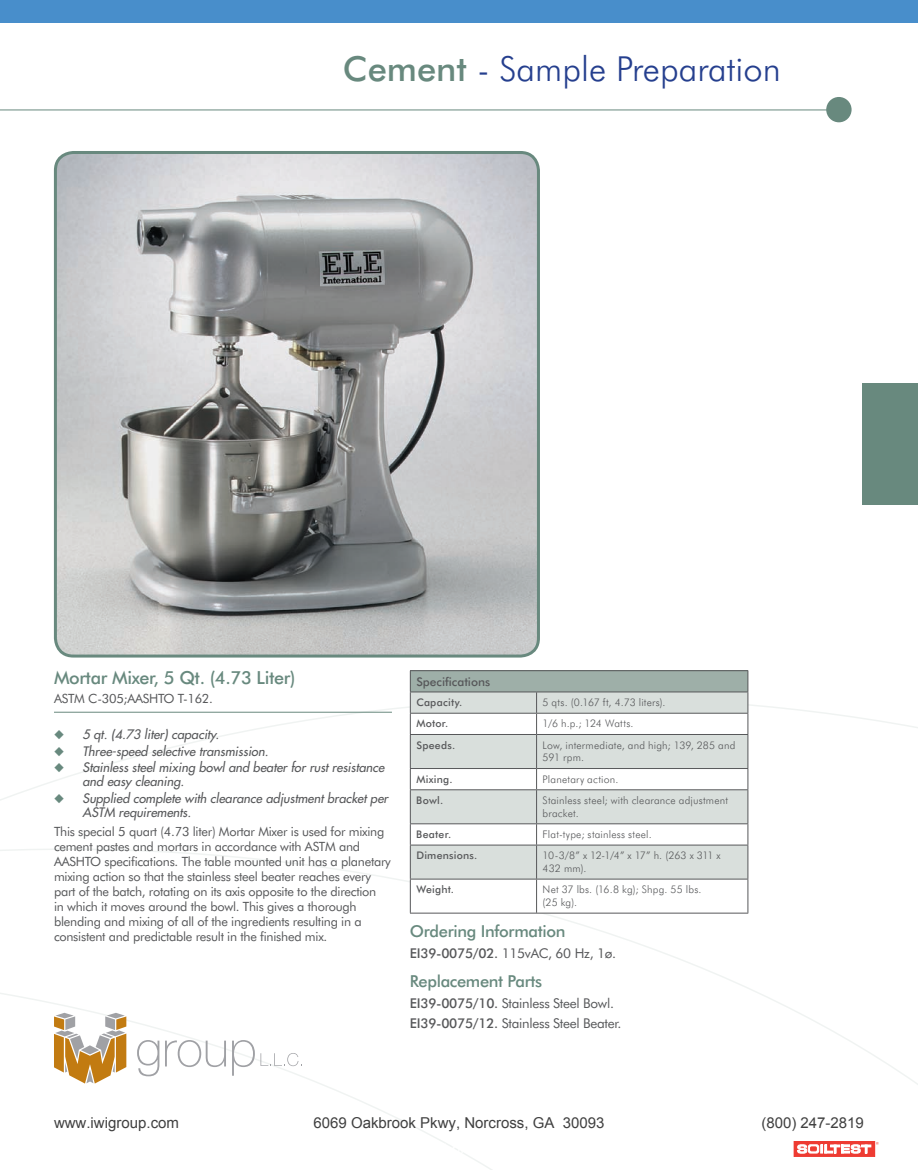
<style>
.page{position:relative;width:918px;height:1170px;background:#fff}
.page>*{position:absolute;margin:0;border:0;box-sizing:border-box;transform-origin:0 0}
.t1{font:300 34.5px "Futura BT";color:#253f8e}
.BODY{font:500 18px "Futura BT";letter-spacing:-.02em;color:#68897e}
.Ordering{font:500 16.5px "Futura BT";letter-spacing:-.02em;color:#68897e}
.t2{font:15px "Arial";color:#404040}
.E_NUMBERS{font:13.5px "Futura BT";letter-spacing:-.02em;color:#57585a}
.BODY-2{font:12.75px/15px "Futura BT";letter-spacing:-.02em;color:#57585a}
.Bullets{font:italic 12.75px/14.2px "Futura";color:#57585a}
.sub_head{font:12.75px "Futura BT";letter-spacing:-.02em;color:#57585a}
.t3{font:500 12px "Futura BT";color:#57585a}
.Table_body{font:300 10.5px/12.8px "Futura BT";letter-spacing:.02em;color:#57585a}
.Table_body-2{font:500 10.5px "Futura BT";letter-spacing:.02em;color:#57585a}
.s1{font-weight:500;color:#68897e}
.s2{color:#68897e}
.s3{font-weight:500}
</style>
<div class="page">
<svg style="left:0;top:751px;width:918px;height:419px"></svg>
<hr style="left:0;top:1127px;width:1px;height:43px;background:#68897e">
<div style="left:862px;top:383px;width:56px;height:121px;background:#68897e"></div>
<hr style="left:0;top:110px;width:839px;height:1px;background:#68897e">
<div style="left:826px;top:97px;width:26px;height:25px;background:#68897e;border-radius:50%"></div>
<svg style="left:796px;top:1143px;width:77px;height:11px"></svg>
<div style="left:794px;top:1141px;width:81px;height:15px;border:1px solid #ee3b32"></div>
<svg style="left:797px;top:1142px;width:82px;height:11px"></svg>
<div style="left:0;top:0;width:918px;height:23px;background:#488ecb"></div>
<hr style="left:54px;top:712px;width:338px;height:1px;background:#68897e">
<div style="left:410px;top:670px;width:338px;height:22px;background:#9eafa8"></div>
<svg style="left:411px;top:692px;width:337px;height:21px;background:#d4d9d7"></svg>
<svg style="left:411px;top:714px;width:337px;height:198px;fill:#d9dfdc"></svg>
<hr style="left:410px;top:670px;width:338px;height:1px;background:#57585a">
<svg style="left:536px;top:692px;width:1px;height:42px"></svg>
<svg style="left:748px;top:671px;width:1px;height:63px"></svg>
<hr style="left:536px;top:735px;width:1px;height:33px;background:#57585a">
<hr style="left:748px;top:735px;width:1px;height:33px;background:#57585a">
<svg style="left:536px;top:769px;width:1px;height:20px"></svg>
<svg style="left:748px;top:769px;width:1px;height:20px"></svg>
<hr style="left:536px;top:790px;width:1px;height:33px;background:#57585a">
<hr style="left:748px;top:790px;width:1px;height:33px;background:#57585a">
<svg style="left:536px;top:824px;width:1px;height:20px"></svg>
<svg style="left:748px;top:824px;width:1px;height:20px"></svg>
<hr style="left:536px;top:845px;width:1px;height:33px;background:#57585a">
<hr style="left:748px;top:845px;width:1px;height:33px;background:#57585a">
<hr style="left:536px;top:879px;width:1px;height:33px;background:#57585a">
<hr style="left:748px;top:879px;width:1px;height:33px;background:#57585a">
<hr style="left:410px;top:691px;width:127px;height:1px;background:#57585a">
<hr style="left:537px;top:691px;width:211px;height:1px;background:#57585a">
<hr style="left:410px;top:713px;width:127px;height:1px;background:#57585a">
<svg style="left:410px;top:671px;width:1px;height:63px"></svg>
<hr style="left:537px;top:713px;width:211px;height:1px;background:#57585a">
<hr style="left:410px;top:734px;width:127px;height:1px;background:#57585a">
<hr style="left:410px;top:735px;width:1px;height:33px;background:#57585a">
<hr style="left:537px;top:734px;width:211px;height:1px;background:#57585a">
<hr style="left:410px;top:768px;width:127px;height:1px;background:#57585a">
<svg style="left:410px;top:769px;width:1px;height:20px"></svg>
<hr style="left:537px;top:768px;width:211px;height:1px;background:#57585a">
<hr style="left:410px;top:789px;width:127px;height:1px;background:#57585a">
<hr style="left:410px;top:790px;width:1px;height:33px;background:#57585a">
<hr style="left:537px;top:789px;width:211px;height:1px;background:#57585a">
<hr style="left:410px;top:823px;width:127px;height:1px;background:#57585a">
<svg style="left:410px;top:824px;width:1px;height:20px"></svg>
<hr style="left:537px;top:823px;width:211px;height:1px;background:#57585a">
<hr style="left:410px;top:844px;width:127px;height:1px;background:#57585a">
<hr style="left:410px;top:845px;width:1px;height:33px;background:#57585a">
<hr style="left:537px;top:844px;width:211px;height:1px;background:#57585a">
<hr style="left:410px;top:878px;width:127px;height:1px;background:#57585a">
<hr style="left:410px;top:879px;width:1px;height:33px;background:#57585a">
<hr style="left:537px;top:878px;width:211px;height:1px;background:#57585a">
<hr style="left:410px;top:912px;width:338px;height:1px;background:#57585a">
<img style="left:55px;top:152px;width:483px;height:504px;border-radius:18px">
<div style="left:54px;top:151px;width:486px;height:506px;border:3px solid #68897e;border-radius:18px"></div>
<svg style="left:137px;top:1040px;width:22px;height:36px"></svg>
<svg style="left:165px;top:1040px;width:61px;height:27px"></svg>
<svg style="left:232px;top:1040px;width:70px;height:35px"></svg>
<svg style="left:54px;top:1013px;width:72px;height:70px"></svg>
<h1 class="t1" style="left:343px;top:48px;width:439px"><span class="s1">Cement</span> - Sample Preparation</h1>
<p class="BODY" style="left:54px;top:667px;width:243px">Mortar Mixer, 5 Qt. (4.73 Liter)</p>
<p class="sub_head" style="left:54px;top:691px;width:160px">ASTM C-305;AASHTO T-162.</p>
<p class="Bullets" style="left:54px;top:727px;width:167px"><span class="s2">◆</span> 5 qt. (4.73 liter) capacity.</p>
<p class="Bullets" style="left:54px;top:743px;width:216px"><span class="s2">◆</span> Three-speed selective transmission.</p>
<p class="Bullets" style="left:82px;top:760px;width:303px;text-indent:-28px"><span class="s2">◆</span> Stainless steel mixing bowl and beater for rust resistance and easy cleaning.</p>
<p class="Bullets" style="left:82px;top:791px;width:307px;text-indent:-28px"><span class="s2">◆</span> Supplied complete with clearance adjustment bracket per<br>ASTM requirements.</p>
<p class="BODY-2" style="left:54px;top:824px;width:338px">This special 5 quart (4.73 liter) Mortar Mixer is used for mixing cement pastes and mortars in accordance with ASTM and AASHTO specifications. The table mounted unit has a planetary mixing action so that the stainless steel beater reaches every part of the batch, rotating on its axis opposite to the direction<br>in which it moves around the bowl. This gives a thorough blending and mixing of all of the ingredients resulting in a consistent and predictable result in the finished mix.</p>
<p class="t3" style="left:416px;top:674px;width:76px">Specifications</p>
<p class="Table_body-2" style="left:416px;top:696px;width:48px">Capacity.</p>
<p class="Table_body" style="left:543px;top:696px;width:125px">5 qts. (0.1 67 ft, 4.73 liters).</p>
<p class="Table_body-2" style="left:416px;top:717px;width:34px">Motor.</p>
<p class="Table_body" style="left:543px;top:717px;width:49px">1/6 h.p.; 124</p>
<p class="Table_body" style="left:605px;top:717px;width:30px">Watts.</p>
<p class="Table_body-2" style="left:416px;top:738px;width:40px">Speeds.</p>
<p class="Table_body" style="left:543px;top:738px;width:194px">Low, intermediate, and high; 139, 285 and<br>591 rpm.</p>
<p class="Table_body-2" style="left:416px;top:772px;width:38px">Mixing.</p>
<p class="Table_body" style="left:543px;top:772px;width:77px">Planetary action.</p>
<p class="Table_body-2" style="left:416px;top:793px;width:28px">Bowl.</p>
<p class="Table_body" style="left:543px;top:793px;width:187px">Stainless steel; with clearance adjustment bracket.</p>
<p class="Table_body-2" style="left:416px;top:827px;width:36px">Beater.</p>
<p class="Table_body" style="left:543px;top:827px;width:111px">Flat-type; stainless steel.</p>
<p class="Table_body-2" style="left:416px;top:849px;width:63px">Dimensions.</p>
<p class="Table_body" style="left:543px;top:849px;width:160px">1 0-3/8” x 12-1 /4” x 1 7” h. (263 x 311</p>
<p class="Table_body" style="left:717px;top:849px;width:6px">x</p>
<p class="Table_body" style="left:543px;top:861px;width:7px">432</p>
<p class="Table_body" style="left:564px;top:861px;width:24px">mm).</p>
<p class="Table_body-2" style="left:416px;top:883px;width:39px">Weight.</p>
<p class="Table_body" style="left:543px;top:883px;width:161px">Net 37 lbs. (1 6.8 kg); Shpg. 55 lbs. (25 kg).</p>
<p class="Ordering" style="left:410px;top:921px;width:157px">Ordering Information</p>
<p class="E_NUMBERS" style="left:410px;top:944px;width:208px"><span class="s3">EI39-0075/02.</span> 115vAC, 60 Hz, 1ø.</p>
<p class="Ordering" style="left:410px;top:971px;width:134px">Replacement Parts</p>
<p class="E_NUMBERS" style="left:410px;top:994px;width:206px"><span class="s3">EI39-0075/10.</span> Stainless Steel Bowl.</p>
<p class="E_NUMBERS" style="left:410px;top:1015px;width:213px"><span class="s3">EI39-0075/12.</span> Stainless Steel Beater.</p>
<p class="t2" style="left:54px;top:1112px;width:127px">www.iwigroup.com</p>
<p class="t2" style="left:314px;top:1112px;width:292px">6069 Oakbrook Pkwy, Norcross, GA 30093</p>
<p class="t2" style="left:761px;top:1112px;width:104px">(800) 247-2819</p>
</div>
